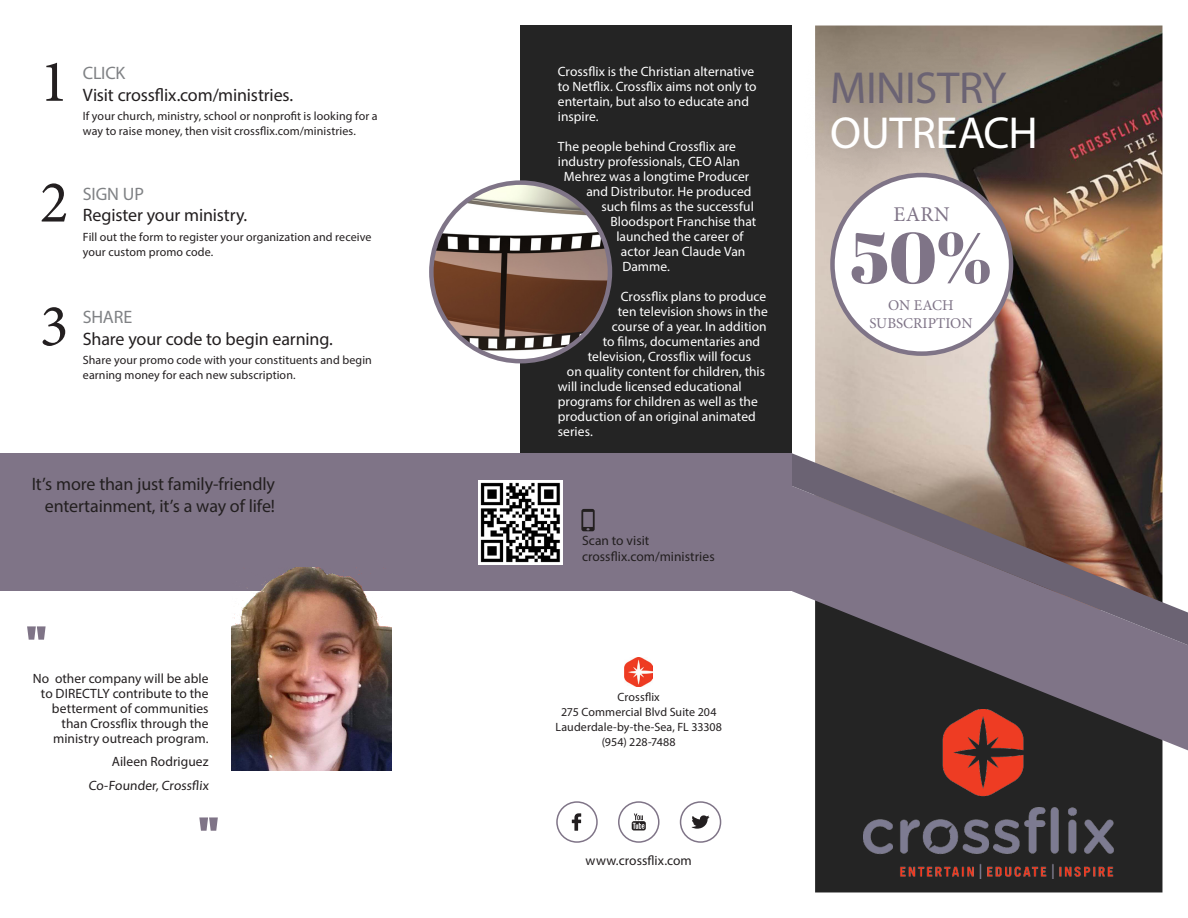
<style>
.page{position:relative;width:1188px;height:918px;background:#fff}
.page>*{position:absolute;margin:0;border:0;box-sizing:border-box;transform-origin:0 0}
.Signature_2{font:72px "Abril Fatface";color:#7f7487}
.Symbol_2{font:60px "Minion Pro";color:#231f20}
.Cover_Title_Line_2{font:45px "Myriad Pro";letter-spacing:-.01em;color:#6b6373}
.Cover_Title_Line_3{font:45px "Myriad Pro";letter-spacing:-.005em;color:#fff}
.Signature_2-2{font:21px "Minion Pro";color:#7f7487}
.Box_2_-_SubTitle{font:18px "Myriad Pro";letter-spacing:-.01em;color:#231f20}
.Quote_2{font:18px/22.5px "Myriad Pro";letter-spacing:-.01em;color:#231f20;text-align:right}
.Box_2_-_Title{font:18px "Myriad Pro";letter-spacing:-.015em;color:#808285}
.t1{font:15px "Minion Pro";color:#7f7487}
.t2{font:13.5px/15px "Myriad Pro";color:#fff}
.Signature_1{font:13.5px/15px "Myriad Pro";color:#231f20;text-align:right}
.Box_1_-_BT{font:12px/15px "Myriad Pro";letter-spacing:.005em;color:#231f20}
.Map_-_Text{font:12px "Myriad Pro";letter-spacing:.005em;color:#231f20}
</style>
<div class="page">
<div style="left:521px;top:26px;width:271px;height:471px;background:#242424"></div>
<div style="left:815px;top:750px;width:347px;height:142px;background:#242424"></div>
<img style="left:815px;top:26px;width:347px;height:427px">
<div style="left:0;top:453px;width:792px;height:138px;background:#7f7487"></div>
<svg style="left:815px;top:645px;width:373px;height:105px;fill:#242424"></svg>
<svg style="left:792px;top:453px;width:396px;height:192px"></svg>
<svg style="left:572px;top:813px;width:9px;height:18px"></svg>
<div style="left:556px;top:801px;width:42px;height:42px;border:2px solid #7f7487;border-radius:50%"></div>
<svg style="left:632px;top:814px;width:14px;height:16px"></svg>
<div style="left:618px;top:801px;width:42px;height:42px;border:2px solid #7f7487;border-radius:50%"></div>
<svg style="left:692px;top:815px;width:17px;height:14px"></svg>
<div style="left:680px;top:801px;width:41px;height:42px;border:2px solid #7f7487;border-radius:50%"></div>
<img style="left:431px;top:185px;width:179px;height:175px">
<div style="left:429px;top:180px;width:183px;height:183px;border:4px solid #7f7487;border-radius:50%"></div>
<img style="left:625px;top:657px;width:28px;height:30px">
<img style="left:864px;top:709px;width:250px;height:169px">
<img style="left:231px;top:568px;width:160px;height:203px">
<div style="left:832px;top:175px;width:179px;height:179px;background:#fff;border-radius:50%"></div>
<div style="left:801px;top:40px;width:271px;height:145px;background:#231f20;opacity:.3"></div>
<svg style="left:581px;top:509px;width:14px;height:22px"></svg>
<svg style="left:27px;top:626px;width:19px;height:14px"></svg>
<img style="left:479px;top:480px;width:84px;height:84px">
<svg style="left:199px;top:817px;width:19px;height:14px"></svg>
<p class="Symbol_2" style="left:40px;top:41px;width:30px">1</p>
<p class="Box_2_-_Title" style="left:83px;top:62px;width:44px">CLICK</p>
<p class="Box_2_-_SubTitle" style="left:83px;top:83px;width:212px">Visit crossflix.com/ministries.</p>
<p class="Box_1_-_BT" style="left:83px;top:108px;width:296px">If your church, ministry, school or nonprofit is looking for a way to raise money, then visit crossflix.com/ministries.</p>
<p class="Symbol_2" style="left:40px;top:162px;width:30px">2</p>
<p class="Box_2_-_Title" style="left:83px;top:183px;width:63px">SIGN UP</p>
<p class="Box_2_-_SubTitle" style="left:83px;top:204px;width:166px">Register your ministry.</p>
<p class="Box_1_-_BT" style="left:83px;top:229px;width:290px">Fill out the form to register your organization and receive your custom promo code.</p>
<p class="Symbol_2" style="left:40px;top:286px;width:30px">3</p>
<p class="Box_2_-_Title" style="left:83px;top:306px;width:51px">SHARE</p>
<p class="Box_2_-_SubTitle" style="left:83px;top:328px;width:252px">Share your code to begin earning.</p>
<p class="Box_1_-_BT" style="left:83px;top:353px;width:291px">Share your promo code with your constituents and begin earning money for each new subscription.</p>
<p class="Quote_2" style="left:32px;top:472px;width:245px">It’s more than just family-friendly entertainment, it’s a way of life!</p>
<p class="Signature_1" style="left:33px;top:671px;width:177px">No other company will be able to DIRECTLY contribute to the betterment of communities than Crossflix through the ministry outreach program.</p>
<p class="Signature_1" style="left:112px;top:754px;width:98px">Aileen Rodriguez</p>
<p class="Signature_1" style="left:88px;top:778px;width:123px">Co-Founder, Crossflix</p>
<p class="t2" style="left:558px;top:63px;width:200px">Crossflix is the Christian alternative to Netflix. Crossflix aims not only to entertain, but also to educate and inspire.</p>
<p class="t2" style="left:558px;top:138px;width:180px">The people behind Crossflix are</p>
<p class="t2" style="left:558px;top:153px;width:184px">industry professionals, CEO Alan</p>
<p class="t2" style="left:564px;top:168px;width:187px">Mehrez was a longtime Producer</p>
<p class="t2" style="left:586px;top:183px;width:167px">and Distributor. He produced</p>
<p class="t2" style="left:601px;top:198px;width:154px">such films as the successful</p>
<p class="t2" style="left:610px;top:213px;width:147px">Bloodsport Franchise that</p>
<p class="t2" style="left:616px;top:228px;width:129px">launched the career of</p>
<p class="t2" style="left:621px;top:243px;width:126px">actor Jean Claude Van</p>
<p class="t2" style="left:622px;top:258px;width:49px">Damme.</p>
<p class="t2" style="left:621px;top:288px;width:147px">Crossflix plans to produce</p>
<p class="t2" style="left:618px;top:303px;width:151px">ten television shows in the</p>
<p class="t2" style="left:612px;top:318px;width:156px">course of a year. In addition</p>
<p class="t2" style="left:603px;top:333px;width:159px">to films, documentaries and</p>
<p class="t2" style="left:588px;top:348px;width:165px">television, Crossflix will focus</p>
<p class="t2" style="left:567px;top:363px;width:200px">on quality content for children, this</p>
<p class="t2" style="left:558px;top:378px;width:185px">will include licensed educational</p>
<p class="t2" style="left:558px;top:393px;width:202px">programs for children as well as the</p>
<p class="t2" style="left:558px;top:408px;width:200px">production of an original animated</p>
<p class="t2" style="left:558px;top:423px;width:37px">series.</p>
<p class="Signature_1" style="left:582px;top:532px;width:69px">Scan to visit</p>
<p class="Signature_1" style="left:582px;top:549px;width:134px">crossflix.com/ministries</p>
<p class="Map_-_Text" style="left:618px;top:690px;width:44px">Crossflix</p>
<p class="Map_-_Text" style="left:561px;top:705px;width:157px">275 Commercial Blvd Suite 204</p>
<p class="Map_-_Text" style="left:556px;top:720px;width:168px">Lauderdale-by-the-Sea, FL 33308</p>
<p class="Map_-_Text" style="left:602px;top:735px;width:75px">(954) 228-7488</p>
<p class="Signature_1" style="left:586px;top:852px;width:108px">www.crossflix.com</p>
<p class="Cover_Title_Line_2" style="left:830px;top:60px;width:178px">MINISTRY</p>
<p class="Cover_Title_Line_3" style="left:830px;top:105px;width:209px">OUTREACH</p>
<p class="Signature_2-2" style="left:894px;top:200px;width:58px">EARN</p>
<p class="Signature_2" style="left:850px;top:207px;width:143px">50%</p>
<p class="t1" style="left:888px;top:295px;width:67px">ON EACH</p>
<p class="t1" style="left:869px;top:313px;width:105px">SUBSCRIPTION</p>
</div>
